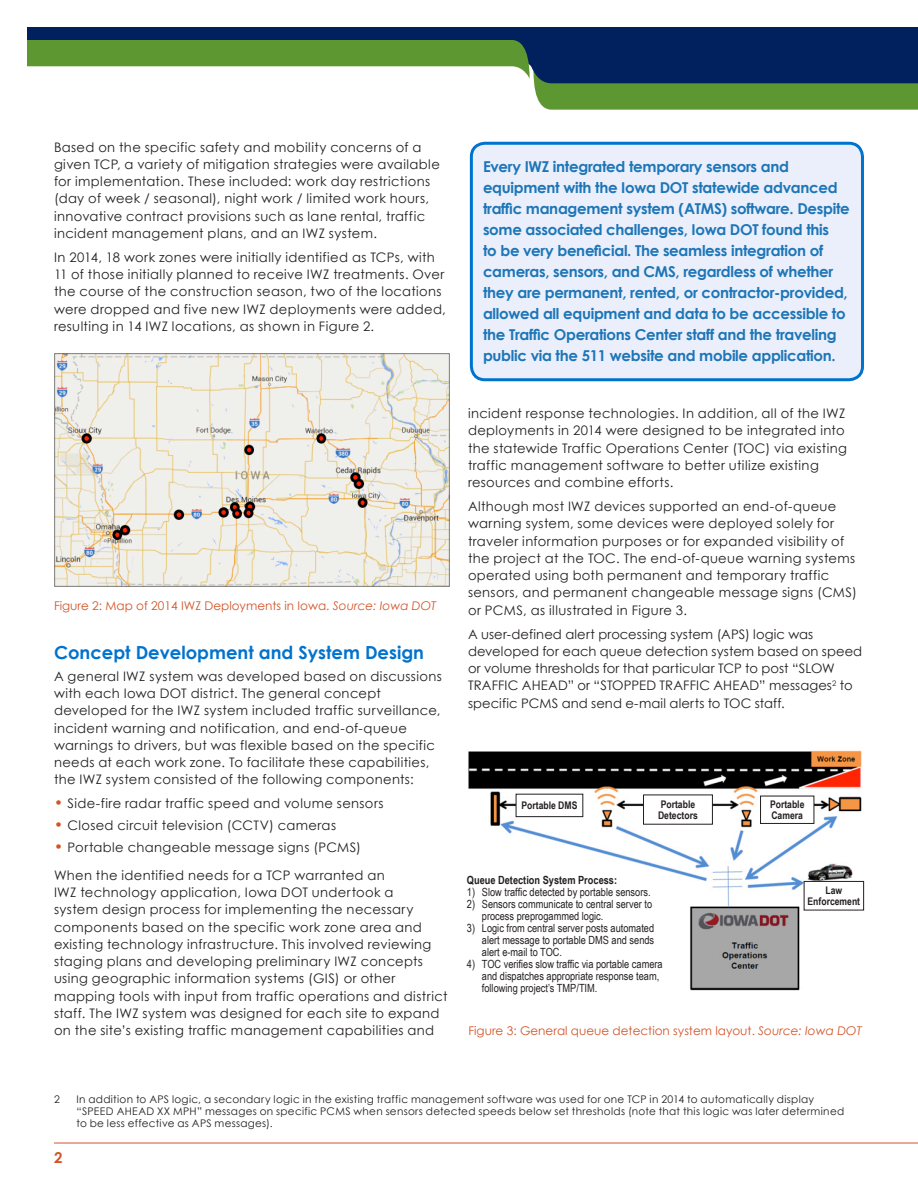
<style>
.page{position:relative;width:918px;height:1188px;background:#fff}
.page>*{position:absolute;margin:0;border:0;box-sizing:border-box;transform-origin:0 0}
.t1{font:700 18px "Century Gothic";color:#0073ce}
.t2{font:700 15px/21px "Century Gothic";letter-spacing:-.02em;color:#1d76b7}
.body{font:700 15px "Century Gothic";color:#d35427}
.body-2{font:13.2px/17.2px "Century Gothic";letter-spacing:.025em;color:#231f20}
.body-3{font:13.2px/17.2px "Century Gothic";letter-spacing:.005em;color:#231f20}
.Image_Caption{font:12px "Century Gothic";color:#d35427}
.t3{font:11.25px/12px "Arial Narrow";color:#231f20}
.t4{font:700 11.25px "Arial Narrow";color:#231f20}
.body-4{font:10.5px/12px "Century Gothic";letter-spacing:.025em;color:#231f20}
.t5{font:700 10.5px/10.5px "Arial Narrow";color:#231f20}
.s1{font-style:italic}
.s2{font-weight:700;font-size:15px;color:#d35427}
</style>
<div class="page">
<hr style="left:54px;top:1143px;width:864px;height:1px;background:#d35427">
<div style="left:27px;top:27px;width:891px;height:13px;background:#00215d"></div>
<img style="left:54px;top:353px;width:396px;height:234px">
<div style="left:471px;top:143px;width:391px;height:237px;background:#ebeffb;border-radius:14px"></div>
<div style="left:470px;top:142px;width:394px;height:239px;border:3px solid #0073ce;border-radius:14px"></div>
<img style="left:468px;top:750px;width:395px;height:241px">
<svg style="left:27px;top:40px;width:891px;height:70px"></svg>
<div style="left:516px;top:794px;width:67px;height:23px;background:#fff"></div>
<div style="left:516px;top:794px;width:67px;height:23px;border:1px solid #231f20"></div>
<div style="left:644px;top:795px;width:68px;height:29px;background:#fff"></div>
<div style="left:643px;top:795px;width:70px;height:30px;border:1px solid #231f20"></div>
<div style="left:761px;top:796px;width:53px;height:27px;background:#fff"></div>
<div style="left:760px;top:796px;width:54px;height:28px;border:1px solid #231f20"></div>
<div style="left:804px;top:881px;width:60px;height:29px;background:#fff"></div>
<div style="left:804px;top:881px;width:60px;height:29px;border:1px solid #231f20"></div>
<div style="left:467px;top:887px;width:203px;height:117px;background:#fff"></div>
<div style="left:467px;top:876px;width:198px;height:136px;background:#fff"></div>
<p class="body-2" style="left:54px;top:138px;width:387px">Based on the specific safety and mobility concerns of a given TCP, a variety of mitigation strategies were available for implementation. These included: work day restrictions (day of week / seasonal), night work / limited work hours, innovative contract provisions such as lane rental, traffic incident management plans, and an IWZ system.</p>
<p class="body-2" style="left:54px;top:248px;width:393px">In 2014, 18 work zones were initially identified as TCPs, with 11 of those initially planned to receive IWZ treatments. Over the course of the construction season, two of the locations were dropped and five new IWZ deployments were added, resulting in 14 IWZ locations, as shown in Figure 2.</p>
<p class="Image_Caption" style="left:54px;top:599px;width:384px">Figure 2: Map of 2014 IWZ Deployments in Iowa. <span class="s1">Source: Iowa DOT</span></p>
<p class="t1" style="left:54px;top:641px;width:372px">Concept Development and System Design</p>
<p class="body-2" style="left:54px;top:667px;width:389px">A general IWZ system was developed based on discussions with each Iowa DOT district. The general concept developed for the IWZ system included traffic surveillance, incident warning and notification, and end-of-queue warnings to drivers, but was flexible based on the specific needs at each work zone. To facilitate these capabilities, the IWZ system consisted of the following components:</p>
<p class="body-2" style="left:54px;top:795px;width:331px"><span class="s2">•</span> Side-fire radar traffic speed and volume sensors</p>
<p class="body-2" style="left:54px;top:816px;width:284px"><span class="s2">•</span> Closed circuit television (CCTV) cameras</p>
<p class="body-2" style="left:54px;top:838px;width:309px"><span class="s2">•</span> Portable changeable message signs (PCMS)</p>
<p class="body-2" style="left:54px;top:866px;width:395px">When the identified needs for a TCP warranted an<br>IWZ technology application, Iowa DOT undertook a<br>system design process for implementing the necessary components based on the specific work zone area and existing technology infrastructure. This involved reviewing staging plans and developing preliminary IWZ concepts using geographic information systems (GIS) or other mapping tools with input from traffic operations and district staff. The IWZ system was designed for each site to expand on the site’s existing traffic management capabilities and</p>
<p class="t2" style="left:483px;top:155px;width:368px">Every IWZ integrated temporary sensors and equipment with the Iowa DOT statewide advanced traffic management system (ATMS) software. Despite some associated challenges, Iowa DOT found this<br>to be very beneficial. The seamless integration of cameras, sensors, and CMS, regardless of whether they are permanent, rented, or contractor-provided, allowed all equipment and data to be accessible to the Traffic Operations Center staff and the traveling public via the 511 website and mobile application.</p>
<p class="body-2" style="left:468px;top:405px;width:381px">incident response technologies. In addition, all of the IWZ deployments in 2014 were designed to be integrated into the statewide Traffic Operations Center (TOC) via existing traffic management software to better utilize existing resources and combine efforts.</p>
<p class="body-2" style="left:468px;top:498px;width:390px">Although most IWZ devices supported an end-of-queue warning system, some devices were deployed solely for traveler information purposes or for expanded visibility of the project at the TOC. The end-of-queue warning systems operated using both permanent and temporary traffic sensors, and permanent changeable message signs (CMS) or PCMS, as illustrated in Figure 3.</p>
<p class="body-3" style="left:468px;top:625px;width:396px">A user-defined alert processing system (APS) logic was developed for each queue detection system based on speed or volume thresholds for that particular TCP to post “SLOW TRAFFIC AHEAD” or “STOPPED TRAFFIC AHEAD” messages<sup>2</sup> to specific PCMS and send e-mail alerts to TOC staff.</p>
<p class="t5" style="left:521px;top:800px;width:57px">Portable DMS</p>
<p class="t5" style="left:658px;top:799px;width:41px">Portable<br>Detectors</p>
<p class="t5" style="left:770px;top:799px;width:36px">Portable<br>Camera</p>
<p class="t4" style="left:467px;top:872px;width:152px">Queue Detection System Process:</p>
<p class="t3" style="left:467px;top:886px;width:185px">1) Slow traffic detected by portable sensors.</p>
<p class="t3" style="left:482px;top:898px;width:172px;text-indent:-15px">2) Sensors communicate to central server to process preprogammed logic.</p>
<p class="t3" style="left:482px;top:922px;width:174px;text-align:justify;text-indent:-15px">3) Logic from central server posts automated alert message to portable DMS and sends alert e-mail to TOC.</p>
<p class="t3" style="left:482px;top:958px;width:182px;text-indent:-15px">4) TOC verifies slow traffic via portable camera and dispatches appropriate response team, following project’s TMP/TIM.</p>
<p class="t5" style="left:825px;top:885px;width:18px">Law</p>
<p class="t5" style="left:808px;top:895px;width:54px">Enforcement</p>
<p class="Image_Caption" style="left:468px;top:1024px;width:395px">Figure 3: General queue detection system layout. <span class="s1">Source: Iowa DOT</span></p>
<p class="body-4" style="left:54px;top:1094px;width:7px">2</p>
<p class="body-4" style="left:76px;top:1094px;width:769px">In addition to APS logic, a secondary logic in the existing traffic management software was used for one TCP in 2014 to automatically display “SPEED AHEAD XX MPH” messages on specific PCMS when sensors detected speeds below set thresholds (note that this logic was later determined to be less effective as APS messages).</p>
<p class="body" style="left:54px;top:1148px;width:10px">2</p>
</div>
